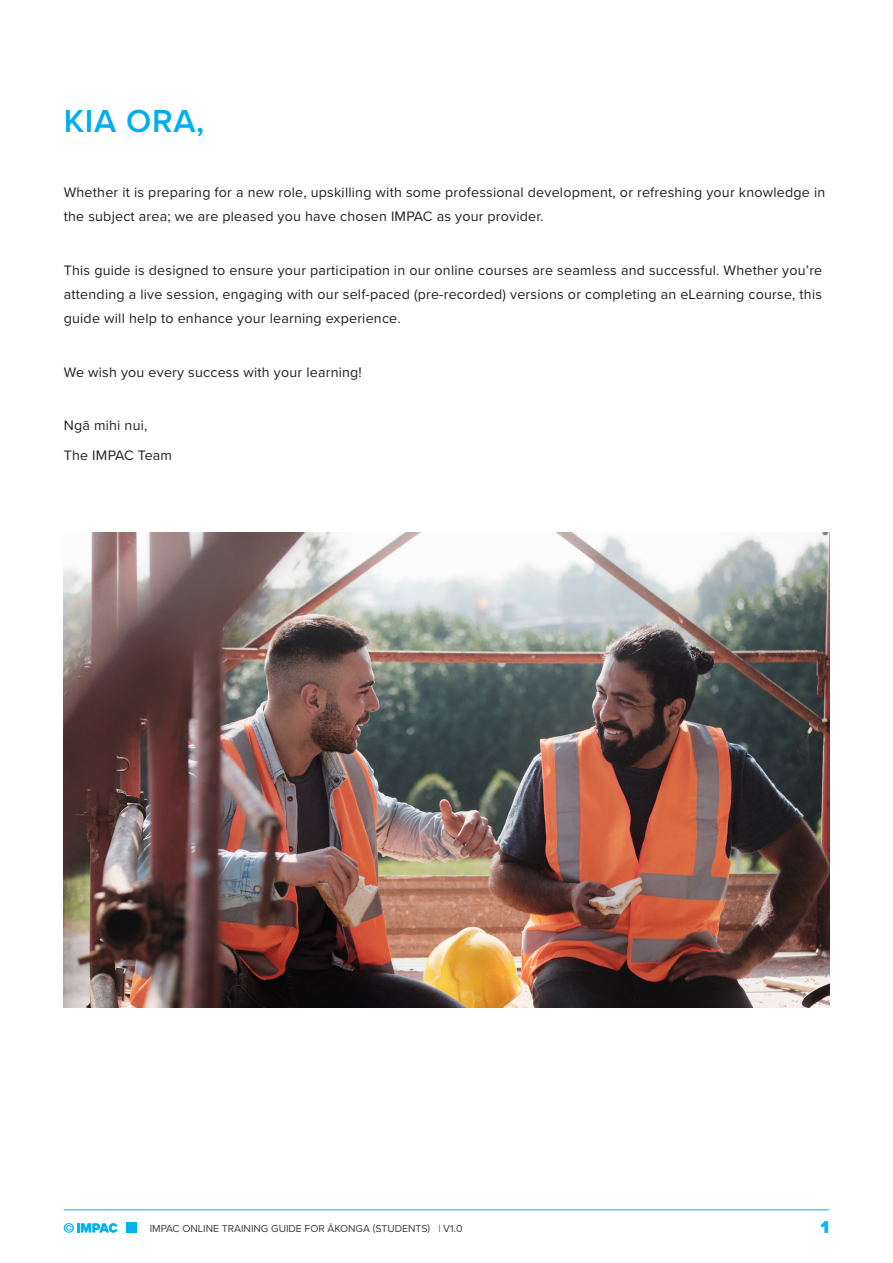
<style>
.page{position:relative;width:893px;height:1263px;background:#fff}
.page>*{position:absolute;margin:0;border:0;box-sizing:border-box;transform-origin:0 0}
.Header_1{font:600 33px "Proxima Nova";letter-spacing:.02em;color:#00aeef}
.t1{font:900 18px "Proxima Nova";color:#00baf1}
.HANDBOOK_bodytype_bullets{font:14.25px/24px "Proxima Nova";letter-spacing:.015em;color:#231f20}
.t2{font:10.5px "Proxima Nova";color:#3e3e3f}
</style>
<div class="page">
<img style="left:64px;top:533px;width:765px;height:474px">
<svg style="left:64px;top:1223px;width:54px;height:10px"></svg>
<div style="left:126px;top:1222px;width:11px;height:11px;background:#00b3ef"></div>
<hr style="left:64px;top:1209px;width:765px;height:1px;background:#00aeef">
<p class="Header_1" style="left:64px;top:97px;width:142px">KIA ORA,</p>
<p class="HANDBOOK_bodytype_bullets" style="left:64px;top:180px;width:763px">Whether it is preparing for a new role, upskilling with some professional development, or refreshing your knowledge in the subject area; we are pleased you have chosen IMPAC as your provider.</p>
<p class="HANDBOOK_bodytype_bullets" style="left:64px;top:257px;width:760px;text-align:justify">This guide is designed to ensure your participation in our online courses are seamless and successful. Whether you’re attending a live session, engaging with our self-paced (pre-recorded) versions or completing an eLearning course, this guide will help to enhance your learning experience.</p>
<p class="HANDBOOK_bodytype_bullets" style="left:64px;top:359px;width:300px">We wish you every success with your learning!</p>
<p class="HANDBOOK_bodytype_bullets" style="left:64px;top:413px;width:85px">Ngā mihi nui,</p>
<p class="HANDBOOK_bodytype_bullets" style="left:64px;top:442px;width:110px">The IMPAC Team</p>
<p class="t2" style="left:150px;top:1221px;width:314px">IMPAC ONLINE TRAINING GUIDE FOR ĀKONGA (STUDENTS) | V1.0</p>
<p class="t1" style="left:820px;top:1214px;width:10px">1</p>
</div>
